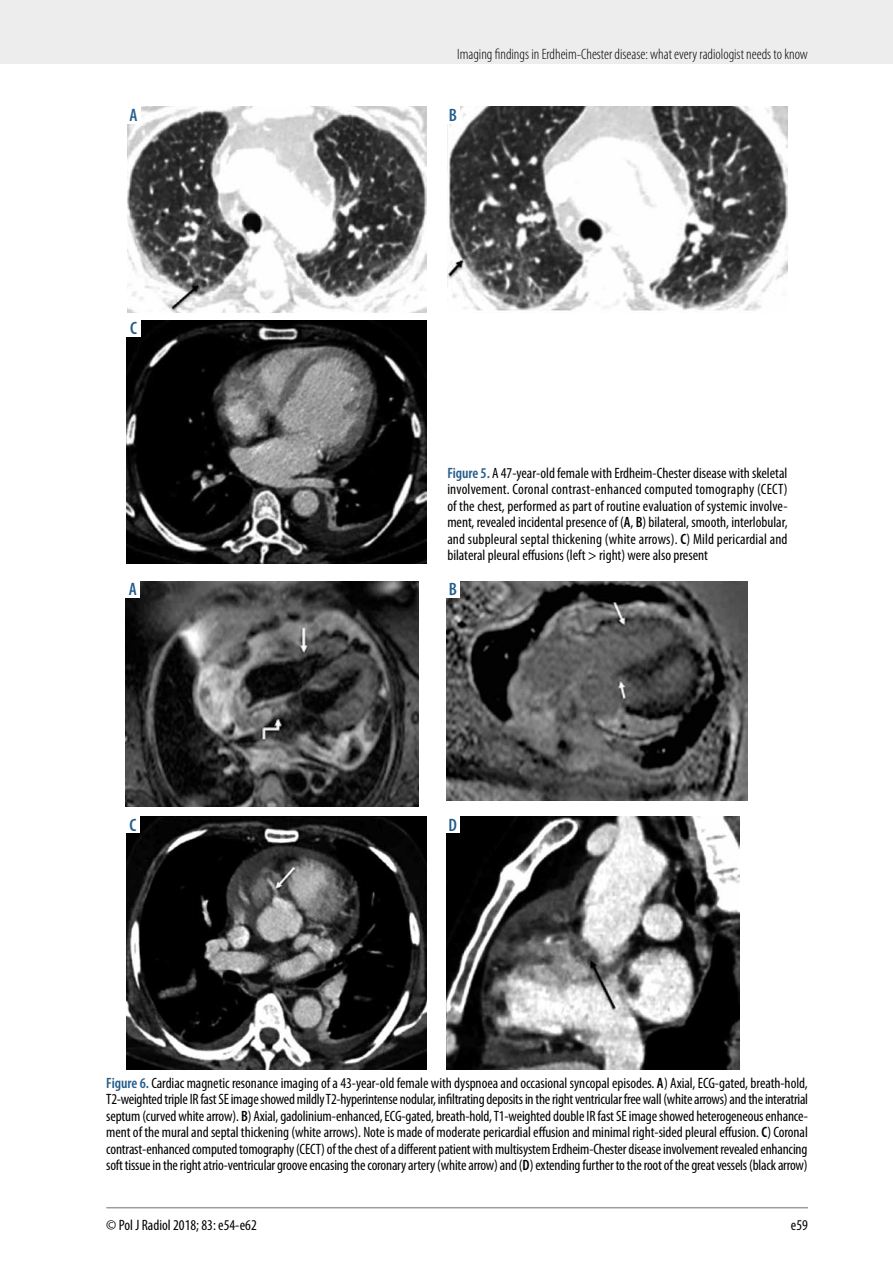
<style>
.page{position:relative;width:893px;height:1263px;background:#fff}
.page>*{position:absolute;margin:0;border:0;box-sizing:border-box;transform-origin:0 0}
.t1{font:600 condensed 18px "Myriad Pro";color:#245d8c}
.t2{font:condensed 15px/16.5px "Myriad Pro";color:#000;text-align:justify}
.t3{font:300 condensed 15px "Myriad Pro";color:#000}
.s1{font-weight:600;color:#245d8c}
.s2{font-weight:600}
</style>
<div class="page">
<div style="left:0;top:0;width:893px;height:64px;background:#ededed"></div>
<hr style="left:106px;top:1207px;width:702px;height:1px;background:#9d9d9c">
<img style="left:127px;top:106px;width:299px;height:207px">
<img style="left:447px;top:106px;width:340px;height:205px">
<img style="left:127px;top:320px;width:299px;height:243px">
<div style="left:126px;top:105px;width:15px;height:19px;background:#fff"></div>
<div style="left:126px;top:318px;width:15px;height:19px;background:#fff"></div>
<div style="left:445px;top:105px;width:15px;height:19px;background:#fff"></div>
<img style="left:125px;top:581px;width:294px;height:225px">
<img style="left:446px;top:581px;width:301px;height:219px">
<img style="left:126px;top:816px;width:300px;height:253px">
<img style="left:446px;top:816px;width:294px;height:253px">
<div style="left:125px;top:579px;width:15px;height:19px;background:#fff"></div>
<div style="left:125px;top:814px;width:15px;height:19px;background:#fff"></div>
<div style="left:445px;top:579px;width:15px;height:19px;background:#fff"></div>
<div style="left:445px;top:814px;width:15px;height:19px;background:#fff"></div>
<p class="t3" style="left:457px;top:45px;width:352px">Imaging findings in Erdheim-Chester disease: what every radiologist needs to know</p>
<p class="t1" style="left:130px;top:104px;width:10px">A</p>
<p class="t1" style="left:449px;top:104px;width:10px">B</p>
<p class="t1" style="left:130px;top:317px;width:8px">C</p>
<p class="t2" style="left:447px;top:464px;width:342px"><span class="s1">Figure 5.</span> A 47-year-old female with Erdheim-Chester disease with skeletal involvement. Coronal contrast-enhanced computed tomography (CECT) of the chest, performed as part of routine evaluation of systemic involve&shy;ment, revealed incidental presence of (<span class="s2">A</span>, <span class="s2">B</span>) bilateral, smooth, interlobular, and subpleural septal thickening (white arrows). <span class="s2">C</span>) Mild pericardial and bilateral pleural effusions (left &gt; right) were also present</p>
<p class="t1" style="left:129px;top:578px;width:10px">A</p>
<p class="t1" style="left:449px;top:578px;width:10px">B</p>
<p class="t1" style="left:129px;top:813px;width:8px">C</p>
<p class="t1" style="left:449px;top:813px;width:10px">D</p>
<p class="t2" style="left:106px;top:1074px;width:703px"><span class="s1">Figure 6.</span> Cardiac magnetic resonance imaging of a 43-year-old female with dyspnoea and occasional syncopal episodes. <span class="s2">A</span>) Axial, ECG-gated, breath-hold, T2-weighted triple IR fast SE image showed mildly T2-hyperintense nodular, infiltrating deposits in the right ventricular free wall (white arrows) and the interatrial septum (curved white arrow). <span class="s2">B</span>) Axial, gadolinium-enhanced, ECG-gated, breath-hold, T1-weighted double IR fast SE image showed heterogeneous enhance&shy;ment of the mural and septal thickening (white arrows). Note is made of moderate pericardial effusion and minimal right-sided pleural effusion. <span class="s2">C</span>) Coronal contrast-enhanced computed tomography (CECT) of the chest of a different patient with multisystem Erdheim-Chester disease involvement revealed enhancing soft tissue in the right atrio-ventricular groove encasing the coronary artery (white arrow) and (<span class="s2">D</span>) extending further to the root of the great vessels (black arrow)</p>
<p class="t2" style="left:106px;top:1216px;width:152px">© Pol J Radiol 2018; 83: e54-e62</p>
<p class="t2" style="left:791px;top:1216px;width:18px">e59</p>
</div>
